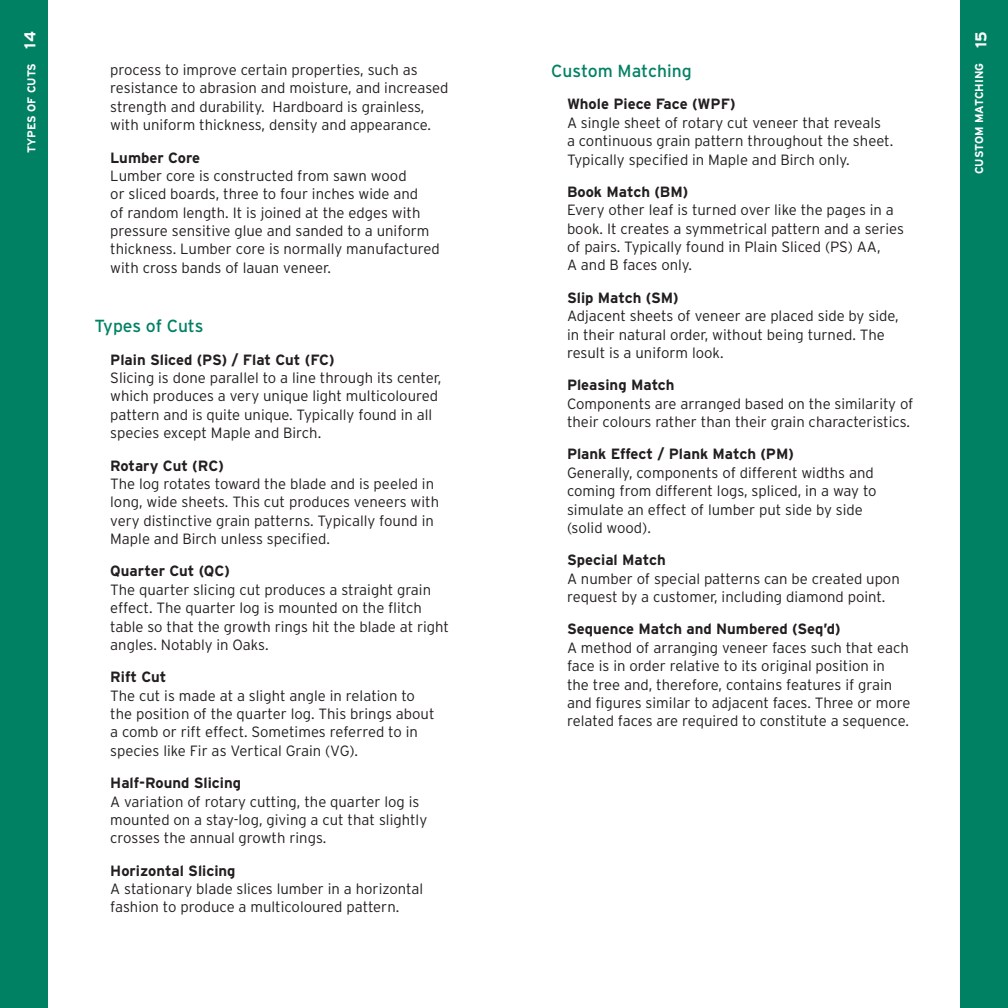
<style>
.page{position:relative;width:1008px;height:1008px;background:#fff}
.page>*{position:absolute;margin:0;border:0;box-sizing:border-box;transform-origin:0 0}
.body1{font:17.5px "Interstate";color:#008164}
.t1{font:700 15.75px "Interstate";color:#fff}
.body1-2{font:300 14.88px/18.4px "Interstate";color:#231f20}
.body1-3{font:700 14.88px "Interstate";color:#231f20}
.t2{font:700 11.38px "Interstate";color:#fff}
</style>
<div class="page">
<div style="left:0;top:0;width:47px;height:1008px;background:#008164"></div>
<div style="left:961px;top:0;width:47px;height:1008px;background:#008164"></div>
<p class="t1" style="left:21px;top:49px;width:19px;rotate:-90deg">14</p>
<p class="t2" style="left:25px;top:153px;width:91px;rotate:-90deg">TYPES OF CUTS</p>
<p class="body1-2" style="left:110px;top:60px;width:340px">process to improve certain properties, such as resistance to abrasion and moisture, and increased strength and durability. Hardboard is grainless, with uniform thickness, density and appearance.</p>
<p class="body1-3" style="left:110px;top:149px;width:91px">Lumber Core</p>
<p class="body1-2" style="left:110px;top:166px;width:331px">Lumber core is constructed from sawn wood<br>or sliced boards, three to four inches wide and<br>of random length. It is joined at the edges with pressure sensitive glue and sanded to a uniform thickness. Lumber core is normally manufactured with cross bands of lauan veneer.</p>
<p class="body1" style="left:94px;top:316px;width:111px">Types of Cuts</p>
<p class="body1-3" style="left:110px;top:351px;width:226px">Plain Sliced (PS) / Flat Cut (FC)</p>
<p class="body1-2" style="left:110px;top:368px;width:333px">Slicing is done parallel to a line through its center, which produces a very unique light multicoloured pattern and is quite unique. Typically found in all species except Maple and Birch.</p>
<p class="body1-3" style="left:110px;top:457px;width:115px">Rotary Cut (RC)</p>
<p class="body1-2" style="left:110px;top:474px;width:330px">The log rotates toward the blade and is peeled in long, wide sheets. This cut produces veneers with very distinctive grain patterns. Typically found in Maple and Birch unless specified.</p>
<p class="body1-3" style="left:110px;top:563px;width:121px">Quarter Cut (QC)</p>
<p class="body1-2" style="left:110px;top:580px;width:340px">The quarter slicing cut produces a straight grain effect. The quarter log is mounted on the flitch table so that the growth rings hit the blade at right angles. Notably in Oaks.</p>
<p class="body1-3" style="left:110px;top:669px;width:58px">Rift Cut</p>
<p class="body1-2" style="left:110px;top:686px;width:326px">The cut is made at a slight angle in relation to the position of the quarter log. This brings about a comb or rift effect. Sometimes referred to in species like Fir as Vertical Grain (VG).</p>
<p class="body1-3" style="left:110px;top:775px;width:132px">Half-Round Slicing</p>
<p class="body1-2" style="left:110px;top:792px;width:319px">A variation of rotary cutting, the quarter log is mounted on a stay-log, giving a cut that slightly crosses the annual growth rings.</p>
<p class="body1-3" style="left:110px;top:862px;width:127px">Horizontal Slicing</p>
<p class="body1-2" style="left:110px;top:879px;width:315px">A stationary blade slices lumber in a horizontal fashion to produce a multicoloured pattern.</p>
<p class="body1" style="left:551px;top:61px;width:142px">Custom Matching</p>
<p class="body1-3" style="left:567px;top:96px;width:170px">Whole Piece Face (WPF)</p>
<p class="body1-2" style="left:567px;top:113px;width:328px">A single sheet of rotary cut veneer that reveals<br>a continuous grain pattern throughout the sheet.<br>Typically specified in Maple and Birch only.</p>
<p class="body1-3" style="left:567px;top:183px;width:123px">Book Match (BM)</p>
<p class="body1-2" style="left:567px;top:201px;width:339px">Every other leaf is turned over like the pages in a book. It creates a symmetrical pattern and a series of pairs. Typically found in Plain Sliced (PS) AA,</p>
<p class="body1-2" style="left:567px;top:256px;width:127px">A and B faces only.</p>
<p class="body1-3" style="left:567px;top:289px;width:113px">Slip Match (SM)</p>
<p class="body1-2" style="left:567px;top:307px;width:333px">Adjacent sheets of veneer are placed side by side, in their natural order, without being turned. The result is a uniform look.</p>
<p class="body1-3" style="left:567px;top:377px;width:109px">Pleasing Match</p>
<p class="body1-2" style="left:567px;top:394px;width:348px">Components are arranged based on the similarity of their colours rather than their grain characteristics.</p>
<p class="body1-3" style="left:567px;top:446px;width:229px">Plank Effect / Plank Match (PM)</p>
<p class="body1-2" style="left:567px;top:463px;width:311px">Generally, components of different widths and coming from different logs, spliced, in a way to simulate an effect of lumber put side by side (solid wood).</p>
<p class="body1-3" style="left:567px;top:552px;width:100px">Special Match</p>
<p class="body1-2" style="left:567px;top:569px;width:334px">A number of special patterns can be created upon request by a customer, including diamond point.</p>
<p class="body1-3" style="left:567px;top:621px;width:275px">Sequence Match and Numbered (Seq’d)</p>
<p class="body1-2" style="left:567px;top:638px;width:345px">A method of arranging veneer faces such that each face is in order relative to its original position in the tree and, therefore, contains features if grain and figures similar to adjacent faces. Three or more related faces are required to constitute a sequence.</p>
<p class="t1" style="left:972px;top:48px;width:18px;rotate:-90deg">15</p>
<p class="t2" style="left:973px;top:174px;width:113px;rotate:-90deg">CUSTOM MATCHING</p>
</div>
